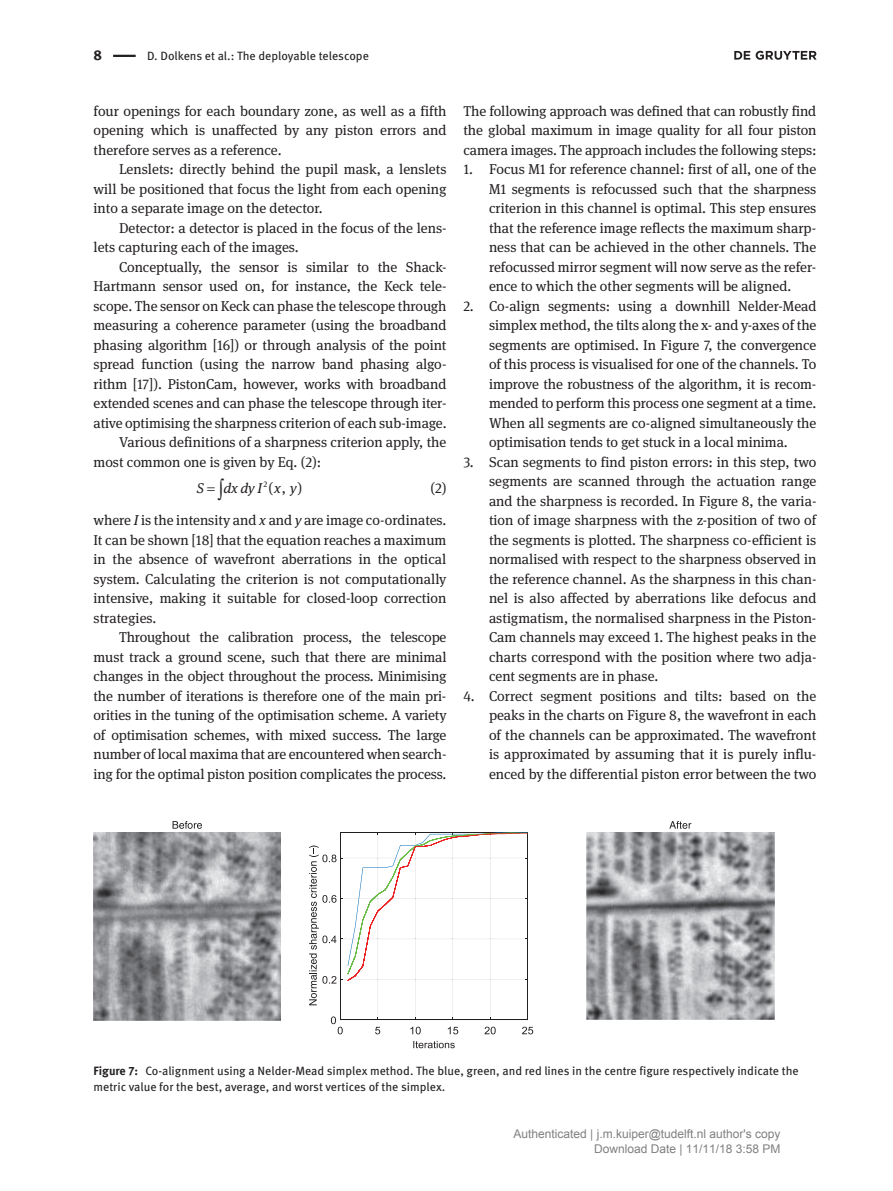
<style>
.page{position:relative;width:893px;height:1191px;background:#fff}
.page>*{position:absolute;margin:0;border:0;box-sizing:border-box;transform-origin:0 0}
.t1{font:14.25px/19.5px "DG Meta Serif Science";letter-spacing:-.005em;color:#231f20;text-align:justify}
.t2{font:italic 14.25px "DG Meta Serif Science";letter-spacing:.08em;color:#231f20}
.t3{font:700 14.25px "DG Meta Science";color:#231f20}
.t4{font:12px/16.5px "DG Meta Science";color:#231f20}
.t5{font:12px/15px "Arial";color:#808080;text-align:right}
.t6{font:8.25px "DG Meta Serif Science";color:#231f20}
.s1{font-style:normal}
.s2{font-style:italic}
.s3{font-weight:700}
</style>
<div class="page">
<hr style="left:113px;top:55px;width:23px;height:2px;background:#231f20">
<img style="left:587px;top:832px;width:187px;height:187px">
<img style="left:94px;top:832px;width:187px;height:188px">
<svg style="left:413px;top:1041px;width:42px;height:7px"></svg>
<svg style="left:309px;top:832px;width:224px;height:202px"></svg>
<svg style="left:669px;top:821px;width:22px;height:8px"></svg>
<svg style="left:173px;top:821px;width:29px;height:8px"></svg>
<svg style="left:734px;top:51px;width:83px;height:9px"></svg>
<p class="t3" style="left:94px;top:44px;width:10px">8</p>
<p class="t4" style="left:147px;top:47px;width:223px">D. Dolkens et al.: The deployable telescope</p>
<p class="t1" style="left:94px;top:101px;width:354px">four openings for each boundary zone, as well as a fifth opening which is unaffected by any piston errors and therefore serves as a reference.</p>
<p class="t1" style="left:94px;top:159px;width:354px;text-indent:26px">Lenslets: directly behind the pupil mask, a lenslets will be positioned that focus the light from each opening into a separate image on the detector.</p>
<p class="t1" style="left:94px;top:218px;width:354px;text-indent:26px">Detector: a detector is placed in the focus of the lens&shy;lets capturing each of the images.</p>
<p class="t1" style="left:119px;top:257px;width:329px">Conceptually, the sensor is similar to the Shack-</p>
<p class="t1" style="left:94px;top:276px;width:354px">Hartmann sensor used on, for instance, the Keck tele-</p>
<p class="t1" style="left:94px;top:296px;width:354px">scope. The sensor on Keck can phase the telescope through</p>
<p class="t1" style="left:94px;top:315px;width:354px">measuring a coherence parameter (using the broadband</p>
<p class="t1" style="left:94px;top:335px;width:354px">phasing algorithm [16]) or through analysis of the point</p>
<p class="t1" style="left:94px;top:354px;width:354px">spread function (using the narrow band phasing algo-</p>
<p class="t1" style="left:94px;top:374px;width:354px">rithm [17]). PistonCam, however, works with broadband</p>
<p class="t1" style="left:94px;top:393px;width:354px">extended scenes and can phase the telescope through iter-</p>
<p class="t1" style="left:94px;top:413px;width:354px">ative optimising the sharpness criterion of each sub-image.</p>
<p class="t1" style="left:119px;top:432px;width:329px">Various definitions of a sharpness criterion apply, the</p>
<p class="t1" style="left:94px;top:452px;width:229px">most common one is given by Eq. (2):</p>
<p class="t6" style="left:264px;top:478px;width:5px">2</p>
<p class="t2" style="left:197px;top:477px;width:9px">S</p>
<p class="t2" style="left:223px;top:477px;width:80px">dxdyI <span class="s1">(</span>x y<span class="s1">, )</span></p>
<p class="t1" style="left:430px;top:478px;width:18px">(2)</p>
<p class="t1" style="left:94px;top:510px;width:354px">where <span class="s2">I</span> is the intensity and <span class="s2">x</span> and <span class="s2">y</span> are image co-ordinates.<br>It can be shown [18] that the equation reaches a maximum in the absence of wavefront aberrations in the optical system. Calculating the criterion is not computationally intensive, making it suitable for closed-loop correction strategies.</p>
<p class="t1" style="left:94px;top:627px;width:354px;text-indent:26px">Throughout the calibration process, the telescope must track a ground scene, such that there are minimal changes in the object throughout the process. Minimising the number of iterations is therefore one of the main pri&shy;orities in the tuning of the optimisation scheme. A variety of optimisation schemes, with mixed success. The large number of local maxima that are encountered when search&shy;ing for the optimal piston position complicates the process.</p>
<p class="t1" style="left:463px;top:101px;width:354px">The following approach was defined that can robustly find the global maximum in image quality for all four piston camera images. The approach includes the following steps:</p>
<p class="t1" style="left:489px;top:159px;width:329px;text-indent:-26px">1. Focus M1 for reference channel: first of all, one of the M1 segments is refocussed such that the sharpness criterion in this channel is optimal. This step ensures that the reference image reflects the maximum sharp&shy;ness that can be achieved in the other channels. The refocussed mirror segment will now serve as the refer&shy;ence to which the other segments will be aligned.</p>
<p class="t1" style="left:489px;top:296px;width:329px;text-indent:-26px">2. Co-align segments: using a downhill Nelder-Mead simplex method, the tilts along the x- and y-axes of the segments are optimised. In Figure 7, the convergence of this process is visualised for one of the channels. To improve the robustness of the algorithm, it is recom&shy;mended to perform this process one segment at a time.<br>When all segments are co-aligned simultaneously the optimisation tends to get stuck in a local minima.</p>
<p class="t1" style="left:489px;top:451px;width:329px;text-indent:-26px">3. Scan segments to find piston errors: in this step, two segments are scanned through the actuation range and the sharpness is recorded. In Figure 8, the varia&shy;tion of image sharpness with the z-position of two of the segments is plotted. The sharpness co-efficient is normalised with respect to the sharpness observed in the reference channel. As the sharpness in this chan&shy;nel is also affected by aberrations like defocus and astigmatism, the normalised sharpness in the Piston-Cam channels may exceed 1. The highest peaks in the charts correspond with the position where two adja&shy;cent segments are in phase.</p>
<p class="t1" style="left:489px;top:685px;width:329px;text-indent:-26px">4. Correct segment positions and tilts: based on the peaks in the charts on Figure 8, the wavefront in each of the channels can be approximated. The wavefront is approximated by assuming that it is purely influ&shy;enced by the differential piston error between the two</p>
<p class="t4" style="left:94px;top:1061px;width:707px"><span class="s3">Figure 7:</span> Co-alignment using a Nelder-Mead simplex method. The blue, green, and red lines in the centre figure respectively indicate the metric value for the best, average, and worst vertices of the simplex.</p>
<p class="t5" style="left:514px;top:1127px;width:268px">Authenticated | j.m.kuiper@tudelft.nl author's copy<br>Download Date | 11/11/18 3:58 PM</p>
</div>
